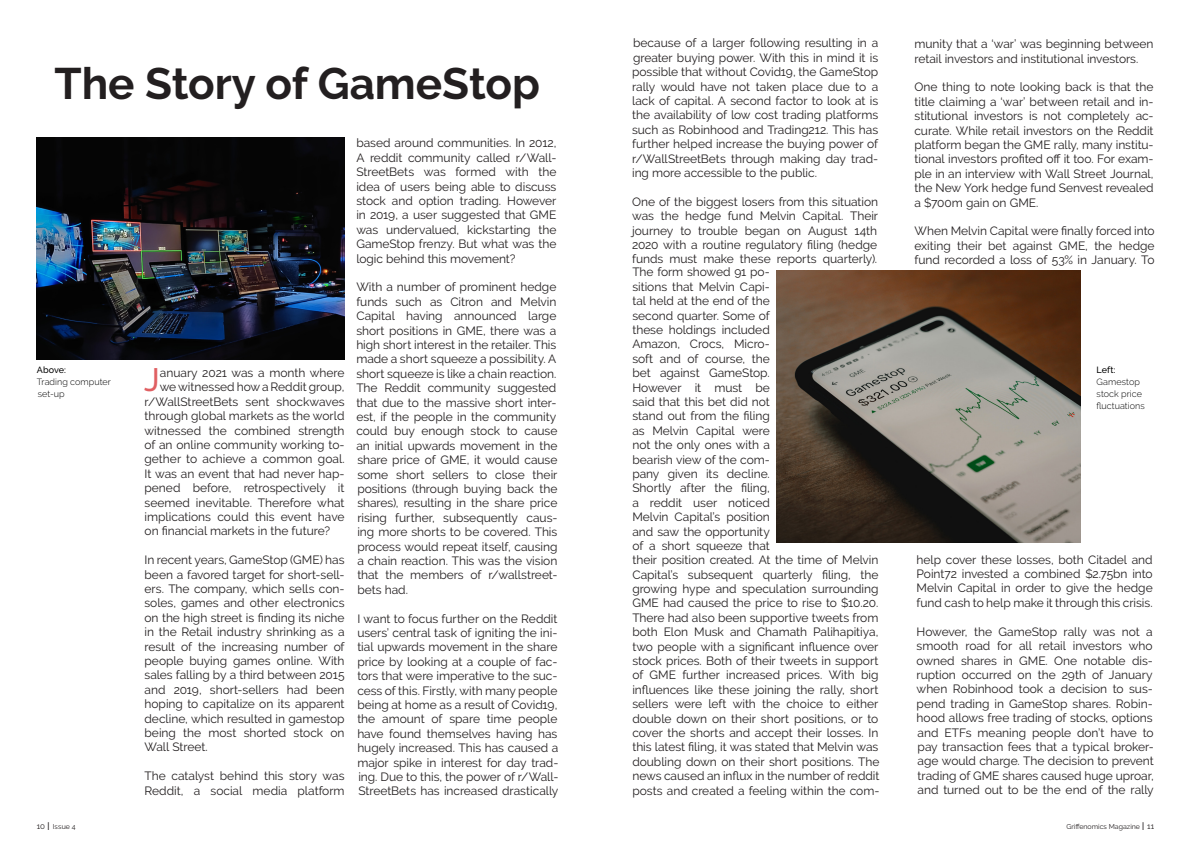
<style>
.page{position:relative;width:1191px;height:842px;background:#fff}
.page>*{position:absolute;margin:0;border:0;box-sizing:border-box;transform-origin:0 0}
.t1{font:700 44px "Raleway";color:#231f20}
.Paragraph_Style_5{font:500 32.3px "Raleway";color:#e05f62}
.Paragraph_Style_5-2{font:12px/14.4px "Raleway";letter-spacing:-.005em;color:#231f20;text-align:justify}
.t2{font:300 9px/12px "Raleway";letter-spacing:.01em;color:#000}
.t3{font:500 9px "Raleway";color:#000}
.t4{font:7px "Raleway";color:#231f20}
.s1{font-size:8px}
.s2{font-size:11px}
</style>
<div class="page">
<img style="left:776px;top:271px;width:304px;height:272px">
<img style="left:37px;top:137px;width:307px;height:222px">
<p class="t1" style="left:54px;top:58px;width:487px">The Story of GameStop</p>
<p class="t3" style="left:37px;top:364px;width:31px">Above:</p>
<p class="t2" style="left:37px;top:376px;width:76px">Trading computer set-up</p>
<p class="t4" style="left:37px;top:822px;width:40px"><span class="s1">10</span> <span class="s2">I</span> Issue 4</p>
<p class="Paragraph_Style_5" style="left:144px;top:361px;width:17px">J</p>
<p class="Paragraph_Style_5-2" style="left:160px;top:365px;width:186px">anuary 2021 was a month where</p>
<p class="Paragraph_Style_5-2" style="left:160px;top:380px;width:186px">we witnessed how a Reddit group,</p>
<p class="Paragraph_Style_5-2" style="left:144px;top:394px;width:202px">r/WallStreetBets sent shockwaves</p>
<p class="Paragraph_Style_5-2" style="left:144px;top:409px;width:202px">through global markets as the world</p>
<p class="Paragraph_Style_5-2" style="left:144px;top:423px;width:202px">witnessed the combined strength</p>
<p class="Paragraph_Style_5-2" style="left:144px;top:437px;width:201px">of an online community working to-</p>
<p class="Paragraph_Style_5-2" style="left:144px;top:452px;width:202px">gether to achieve a common goal.</p>
<p class="Paragraph_Style_5-2" style="left:144px;top:466px;width:201px">It was an event that had never hap-</p>
<p class="Paragraph_Style_5-2" style="left:144px;top:481px;width:202px">pened before, retrospectively it</p>
<p class="Paragraph_Style_5-2" style="left:144px;top:495px;width:202px">seemed inevitable. Therefore what</p>
<p class="Paragraph_Style_5-2" style="left:144px;top:509px;width:201px">implications could this event have</p>
<p class="Paragraph_Style_5-2" style="left:144px;top:524px;width:187px">on financial markets in the future?</p>
<p class="Paragraph_Style_5-2" style="left:144px;top:553px;width:202px">In recent years, GameStop (GME) has been a favored target for short-sell&shy;ers. The company, which sells con&shy;soles, games and other electronics on the high street is finding its niche in the Retail industry shrinking as a result of the increasing number of people buying games online. With sales falling by a third between 2015 and 2019, short-sellers had been hoping to capitalize on its apparent decline, which resulted in gamestop being the most shorted stock on Wall Street.</p>
<p class="Paragraph_Style_5-2" style="left:144px;top:769px;width:202px">The catalyst behind this story was<br>Reddit, a social media platform</p>
<p class="Paragraph_Style_5-2" style="left:356px;top:136px;width:202px">based around communities. In 2012, A reddit community called r/Wall-StreetBets was formed with the idea of users being able to discuss stock and option trading. However in 2019, a user suggested that GME was undervalued, kickstarting the GameStop frenzy. But what was the logic behind this movement?</p>
<p class="Paragraph_Style_5-2" style="left:356px;top:280px;width:203px">With a number of prominent hedge funds such as Citron and Melvin Capital having announced large short positions in GME, there was a high short interest in the retailer. This made a short squeeze a possibility. A short squeeze is like a chain reaction.<br>The Reddit community suggested that due to the massive short inter&shy;est, if the people in the community could buy enough stock to cause an initial upwards movement in the share price of GME, it would cause some short sellers to close their positions (through buying back the shares), resulting in the share price rising further, subsequently caus&shy;ing more shorts to be covered. This process would repeat itself, causing a chain reaction. This was the vision that the members of r/wallstreet&shy;bets had.</p>
<p class="Paragraph_Style_5-2" style="left:357px;top:611px;width:203px">I want to focus further on the Reddit users’ central task of igniting the ini&shy;tial upwards movement in the share price by looking at a couple of fac&shy;tors that were imperative to the suc&shy;cess of this. Firstly, with many people being at home as a result of Covid19, the amount of spare time people have found themselves having has hugely increased. This has caused a major spike in interest for day trad&shy;ing. Due to this, the power of r/Wall-StreetBets has increased drastically</p>
<p class="Paragraph_Style_5-2" style="left:632px;top:36px;width:248px">because of a larger following resulting in a greater buying power. With this in mind it is possible that without Covid19, the GameStop rally would have not taken place due to a lack of capital. A second factor to look at is the availability of low cost trading platforms such as Robinhood and Trading212. This has further helped increase the buying power of r/WallStreetBets through making day trad&shy;ing more accessible to the public.</p>
<p class="Paragraph_Style_5-2" style="left:632px;top:194px;width:248px">One of the biggest losers from this situation was the hedge fund Melvin Capital. Their journey to trouble began on August 14th 2020 with a routine regulatory filing (hedge funds must make these reports quarterly).</p>
<p class="Paragraph_Style_5-2" style="left:632px;top:265px;width:139px">The form showed 91 po&shy;sitions that Melvin Capi&shy;tal held at the end of the second quarter. Some of these holdings included Amazon, Crocs, Micro&shy;soft and of course, the bet against GameStop.<br>However it must be said that this bet did not stand out from the filing as Melvin Capital were not the only ones with a bearish view of the com&shy;pany given its decline.<br>Shortly after the filing, a reddit user noticed Melvin Capital’s position and saw the opportunity of a short squeeze that</p>
<p class="Paragraph_Style_5-2" style="left:632px;top:553px;width:249px">their position created. At the time of Melvin Capital’s subsequent quarterly filing, the growing hype and speculation surrounding GME had caused the price to rise to $10.20.<br>There had also been supportive tweets from both Elon Musk and Chamath Palihapitiya, two people with a significant influence over stock prices. Both of their tweets in support of GME further increased prices. With big influences like these joining the rally, short sellers were left with the choice to either double down on their short positions, or to cover the shorts and accept their losses. In this latest filing, it was stated that Melvin was doubling down on their short positions. The news caused an influx in the number of reddit posts and created a feeling within the com-</p>
<p class="Paragraph_Style_5-2" style="left:914px;top:37px;width:241px">munity that a ‘war’ was beginning between retail investors and institutional investors.</p>
<p class="Paragraph_Style_5-2" style="left:914px;top:80px;width:241px">One thing to note looking back is that the title claiming a ‘war’ between retail and in&shy;stitutional investors is not completely ac&shy;curate. While retail investors on the Reddit platform began the GME rally, many institu&shy;tional investors profited off it too. For exam&shy;ple in an interview with Wall Street Journal, the New York hedge fund Senvest revealed a $700m gain on GME.</p>
<p class="Paragraph_Style_5-2" style="left:914px;top:224px;width:242px">When Melvin Capital were finally forced into exiting their bet against GME, the hedge fund recorded a loss of 53% in January. To</p>
<p class="t3" style="left:1096px;top:364px;width:21px">Left:</p>
<p class="t2" style="left:1096px;top:376px;width:50px">Gamestop stock price fluctuations</p>
<p class="Paragraph_Style_5-2" style="left:916px;top:552px;width:238px">help cover these losses, both Citadel and Point72 invested a combined $2.75bn into Melvin Capital in order to give the hedge fund cash to help make it through this crisis.</p>
<p class="Paragraph_Style_5-2" style="left:916px;top:624px;width:239px">However, the GameStop rally was not a smooth road for all retail investors who owned shares in GME. One notable dis&shy;ruption occurred on the 29th of January when Robinhood took a decision to sus&shy;pend trading in GameStop shares. Robin&shy;hood allows free trading of stocks, options and ETFs meaning people don’t have to pay transaction fees that a typical broker&shy;age would charge. The decision to prevent trading of GME shares caused huge uproar, and turned out to be the end of the rally</p>
<p class="t4" style="left:1066px;top:822px;width:89px">Griffenomics Magazine <span class="s2">I</span> <span class="s1">11</span></p>
</div>
